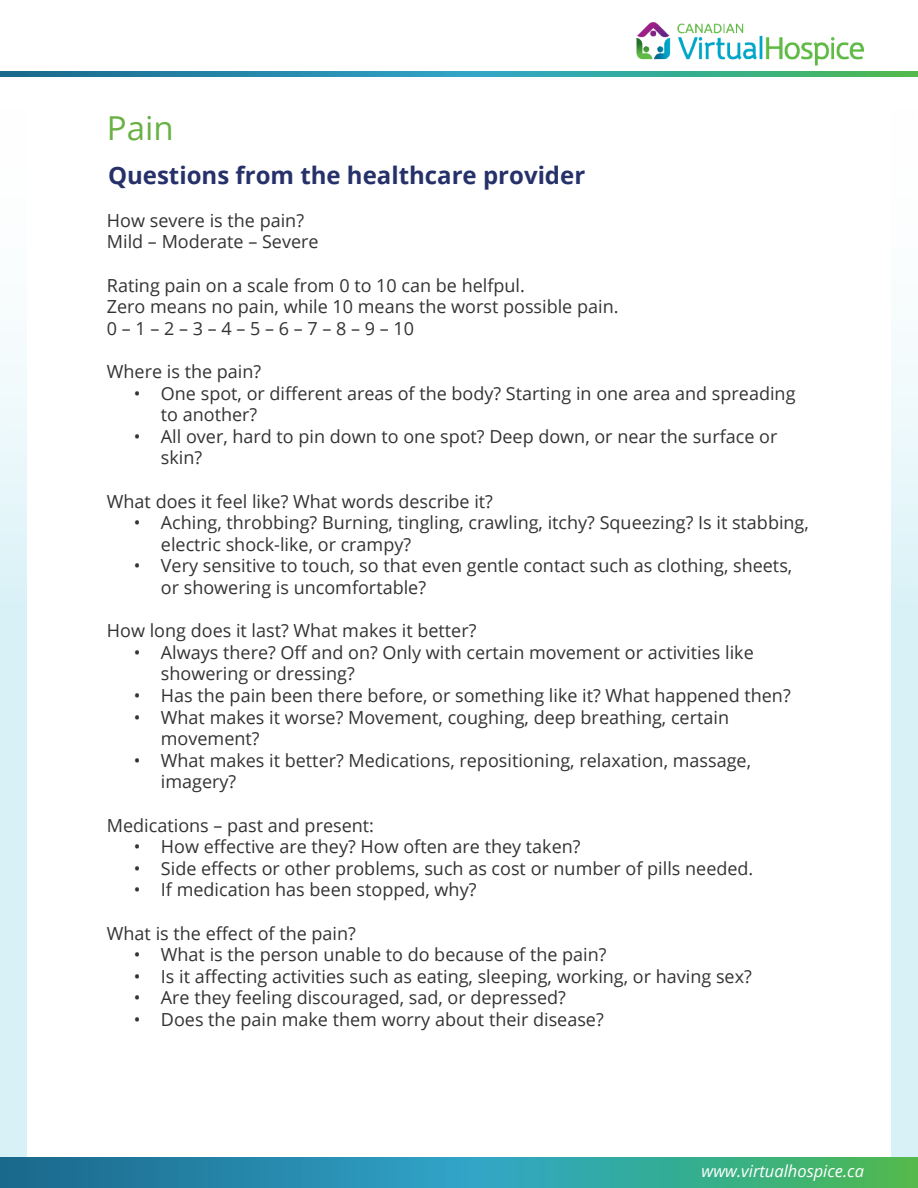
<style>
.page{position:relative;width:918px;height:1188px;background:#fff}
.page>*{position:absolute;margin:0;border:0;box-sizing:border-box;transform-origin:0 0}
.t1{font:33px "Open Sans";color:#69b144}
.t2{font:700 24px "Open Sans";color:#26316a}
.t3{font:18px/21.6px "Open Sans";color:#323332}
.t4{font:italic 16.5px "Open Sans";color:#fff}
</style>
<div class="page">
<div style="left:0;top:74px;width:918px;height:1083px;background:linear-gradient(to bottom,#fbfdfd,#ccedf5)"></div>
<div style="left:27px;top:54px;width:864px;height:1119px;background:#fff"></div>
<img style="left:0;top:1157px;width:918px;height:31px">
<img style="left:0;top:71px;width:918px;height:5px">
<img style="left:636px;top:22px;width:228px;height:44px">
<p class="t1" style="left:107px;top:106px;width:68px">Pain</p>
<p class="t2" style="left:108px;top:158px;width:479px">Questions from the healthcare provider</p>
<p class="t3" style="left:107px;top:209px;width:199px">How severe is the pain?</p>
<p class="t3" style="left:107px;top:231px;width:213px">Mild – Moderate – Severe</p>
<p class="t3" style="left:107px;top:274px;width:419px">Rating pain on a scale from 0 to 10 can be helfpul.</p>
<p class="t3" style="left:107px;top:295px;width:513px">Zero means no pain, while 10 means the worst possible pain.</p>
<p class="t3" style="left:107px;top:317px;width:309px">0 – 1 – 2 – 3 – 4 – 5 – 6 – 7 – 8 – 9 – 10</p>
<p class="t3" style="left:107px;top:360px;width:156px">Where is the pain?</p>
<p class="t3" style="left:161px;top:382px;width:636px;text-indent:-27px">• One spot, or different areas of the body? Starting in one area and spreading to another?</p>
<p class="t3" style="left:161px;top:425px;width:618px;text-indent:-27px">• All over, hard to pin down to one spot? Deep down, or near the surface or skin?</p>
<p class="t3" style="left:107px;top:490px;width:388px">What does it feel like? What words describe it?</p>
<p class="t3" style="left:161px;top:511px;width:650px;text-indent:-27px">• Aching, throbbing? Burning, tingling, crawling, itchy? Squeezing? Is it stabbing, electric shock-like, or crampy?</p>
<p class="t3" style="left:161px;top:555px;width:633px;text-indent:-27px">• Very sensitive to touch, so that even gentle contact such as clothing, sheets, or showering is uncomfortable?</p>
<p class="t3" style="left:107px;top:619px;width:371px">How long does it last? What makes it better?</p>
<p class="t3" style="left:161px;top:641px;width:594px;text-indent:-27px">• Always there? Off and on? Only with certain movement or activities like showering or dressing?</p>
<p class="t3" style="left:134px;top:684px;width:658px">• Has the pain been there before, or something like it? What happened then?</p>
<p class="t3" style="left:161px;top:706px;width:570px;text-indent:-27px">• What makes it worse? Movement, coughing, deep breathing, certain movement?</p>
<p class="t3" style="left:161px;top:749px;width:592px;text-indent:-27px">• What makes it better? Medications, repositioning, relaxation, massage, imagery?</p>
<p class="t3" style="left:107px;top:814px;width:269px">Medications – past and present:</p>
<p class="t3" style="left:134px;top:835px;width:448px">• How effective are they? How often are they taken?</p>
<p class="t3" style="left:134px;top:857px;width:621px">• Side effects or other problems, such as cost or number of pills needed.</p>
<p class="t3" style="left:134px;top:879px;width:344px">• If medication has been stopped, why?</p>
<p class="t3" style="left:107px;top:922px;width:250px">What is the effect of the pain?</p>
<p class="t3" style="left:134px;top:943px;width:474px">• What is the person unable to do because of the pain?</p>
<p class="t3" style="left:134px;top:965px;width:619px">• Is it affecting activities such as eating, sleeping, working, or having sex?</p>
<p class="t3" style="left:134px;top:987px;width:434px">• Are they feeling discouraged, sad, or depressed?</p>
<p class="t3" style="left:134px;top:1008px;width:471px">• Does the pain make them worry about their disease?</p>
<p class="t4" style="left:702px;top:1160px;width:164px">www.virtualhospice.ca</p>
</div>
